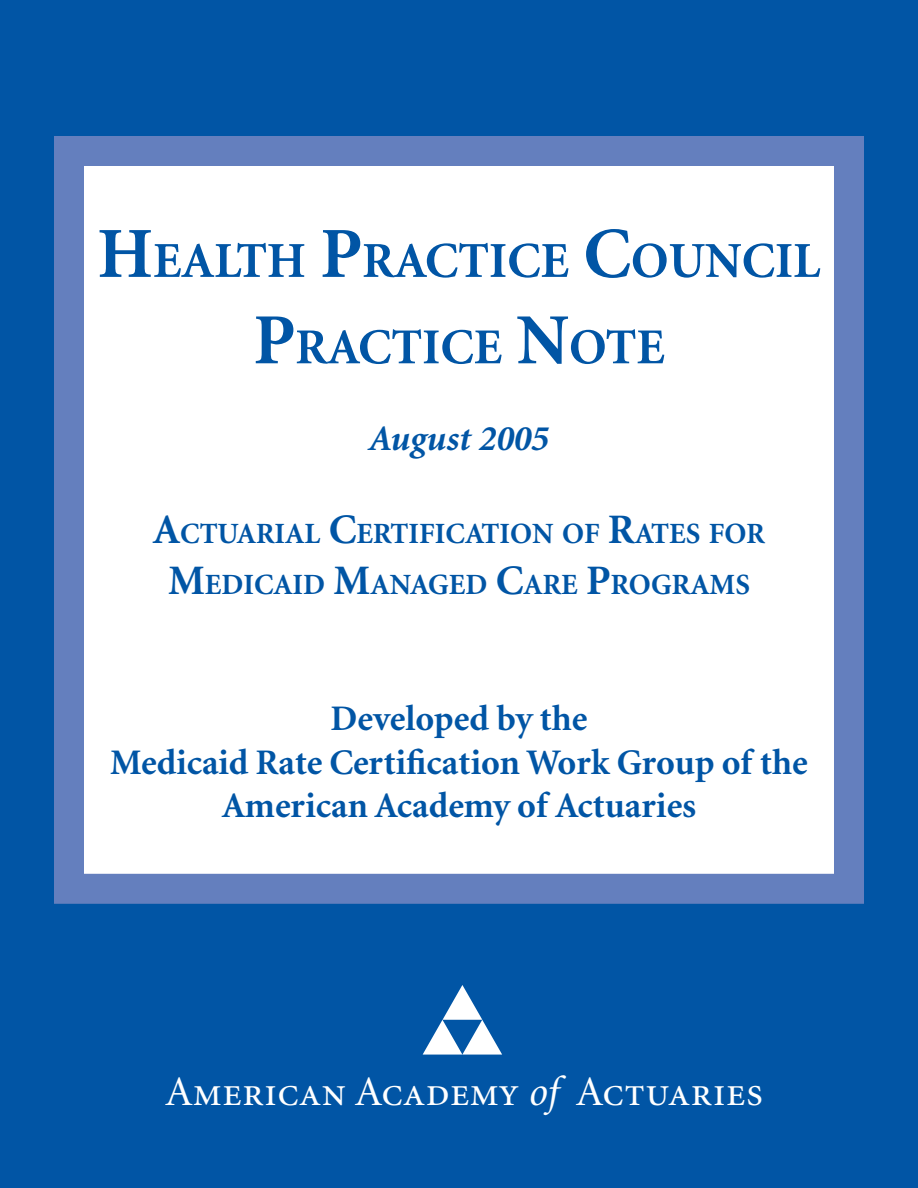
<style>
.page{position:relative;width:918px;height:1188px;background:#0155a5}
.page>*{position:absolute;margin:0;border:0;box-sizing:border-box;transform-origin:0 0}
.t1{font:87px "Actuaries Logo";color:#fff}
.t2{font:700 50.4px/86.4px "Minion";color:#0155a5;text-align:center}
.t3{font:42px "Minion Regular SC";color:#fff}
.t4{font:700 36px/43.2px "Minion";color:#0155a5;text-align:center}
.t5{font:italic 700 36px "Minion";color:#0155a5}
.t6{font:700 29.4px/50.4px "Minion";color:#0155a5;text-align:center}
.s1{font-size:72px}
.s2{font-size:42px}
.s3{font-family:"Minion";font-style:italic}
</style>
<div class="page">
<div style="left:69px;top:151px;width:780px;height:738px;background:#fff"></div>
<div style="left:54px;top:136px;width:810px;height:768px;border:30px solid #647fbe"></div>
<h2 class="t2" style="left:98px;top:219px;width:724px"><span class="s1">H</span>EALTH <span class="s1">P</span>RACTICE <span class="s1">C</span>OUNCIL<br><span class="s1">P</span>RACTICE <span class="s1">N</span>OTE</h2>
<p class="t5" style="left:369px;top:420px;width:182px">August 2005</p>
<p class="t6" style="left:153px;top:510px;width:614px"><span class="s2">A</span>CTUARIAL <span class="s2">C</span>ERTIFICATION OF <span class="s2">R</span>ATES FOR<br><span class="s2">M</span>EDICAID <span class="s2">M</span>ANAGED <span class="s2">C</span>ARE <span class="s2">P</span>ROGRAMS</p>
<p class="t4" style="left:110px;top:698px;width:699px">Developed by the<br>Medicaid Rate Certification Work Group of the<br>American Academy of Actuaries</p>
<h1 class="t1" style="left:423px;top:974px;width:85px">A</h1>
<p class="t3" style="left:165px;top:1071px;width:599px">American Academy <span class="s3">of</span> Actuaries</p>
</div>
